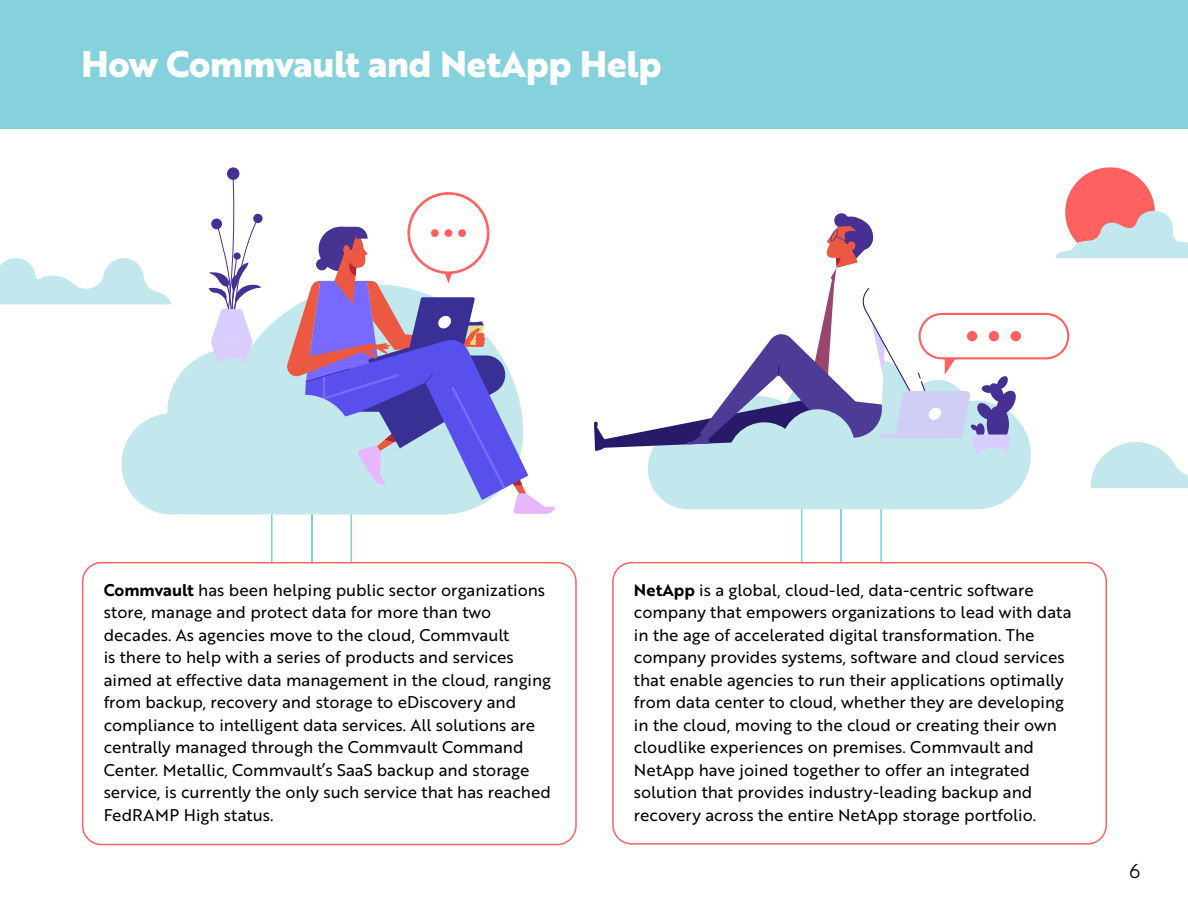
<style>
.page{position:relative;width:1188px;height:918px;background:#fff}
.page>*{position:absolute;margin:0;border:0;box-sizing:border-box;transform-origin:0 0}
.t1{font:700 36px "Brother 1816 Extra";letter-spacing:-.01em;color:#fff}
.t2{font:19.5px "Brother 1816 Book";color:#000}
.t3{font:16.5px/22.5px "Brother 1816 Regular";color:#000}
.s1{font-family:"Brother 1816 Bold"}
</style>
<div class="page">
<div style="left:0;top:0;width:1188px;height:129px;background:#85d2dd"></div>
<svg style="left:211px;top:515px;width:62px;height:47px"></svg>
<svg style="left:121px;top:287px;width:165px;height:228px;fill:#c2e7ec"></svg>
<svg style="left:208px;top:177px;width:53px;height:197px"></svg>
<div style="left:211px;top:219px;width:11px;height:10px;background:#473094;border-radius:50%"></div>
<div style="left:234px;top:252px;width:7px;height:8px;background:#473094;border-radius:50%"></div>
<div style="left:253px;top:214px;width:10px;height:9px;background:#473094;border-radius:50%"></div>
<div style="left:227px;top:167px;width:12px;height:13px;background:#473094;border-radius:50%"></div>
<div style="left:208px;top:358px;width:49px;height:49px;background:#c2e7ec;border-radius:50%"></div>
<div style="left:255px;top:395px;width:99px;height:98px;background:#c2e7ec;border-radius:50%"></div>
<svg style="left:286px;top:192px;width:269px;height:370px"></svg>
<div style="left:82px;top:562px;width:495px;height:283px;border:2px solid #ff6161;border-radius:19px"></div>
<hr style="left:841px;top:477px;width:1px;height:208px;background:#85d2dd">
<svg style="left:880px;top:509px;width:132px;height:53px"></svg>
<svg style="left:756px;top:509px;width:46px;height:53px"></svg>
<svg style="left:0;top:258px;width:172px;height:46px"></svg>
<div style="left:1065px;top:167px;width:90px;height:90px;background:#ff6161;border-radius:50%"></div>
<svg style="left:653px;top:488px;width:367px;height:21px;background:#c6e8ed"></svg>
<div style="left:704px;top:396px;width:107px;height:107px;background:#c2e7ec;border-radius:50%"></div>
<div style="left:972px;top:447px;width:42px;height:43px;background:#c2e7ec;border-radius:50%"></div>
<svg style="left:594px;top:209px;width:594px;height:279px"></svg>
<div style="left:613px;top:563px;width:493px;height:281px;background:#fff;border-radius:19px"></div>
<div style="left:612px;top:562px;width:495px;height:283px;border:2px solid #ff6161;border-radius:19px"></div>
<h1 class="t1" style="left:81px;top:36px;width:582px">How Commvault and NetApp Help</h1>
<p class="t3" style="left:104px;top:578px;width:449px"><span class="s1">Commvault</span> has been helping public sector organizations store, manage and protect data for more than two decades. As agencies move to the cloud, Commvault<br>is there to help with a series of products and services aimed at effective data management in the cloud, ranging from backup, recovery and storage to eDiscovery and compliance to intelligent data services. All solutions are centrally managed through the Commvault Command Center. Metallic, Commvault’s SaaS backup and storage service, is currently the only such service that has reached FedRAMP High status.</p>
<p class="t3" style="left:634px;top:578px;width:439px"><span class="s1">NetApp</span> is a global, cloud-led, data-centric software company that empowers organizations to lead with data in the age of accelerated digital transformation. The company provides systems, software and cloud services that enable agencies to run their applications optimally from data center to cloud, whether they are developing in the cloud, moving to the cloud or creating their own cloudlike experiences on premises. Commvault and NetApp have joined together to offer an integrated solution that provides industry-leading backup and recovery across the entire NetApp storage portfolio.</p>
<p class="t2" style="left:1129px;top:857px;width:13px">6</p>
</div>
